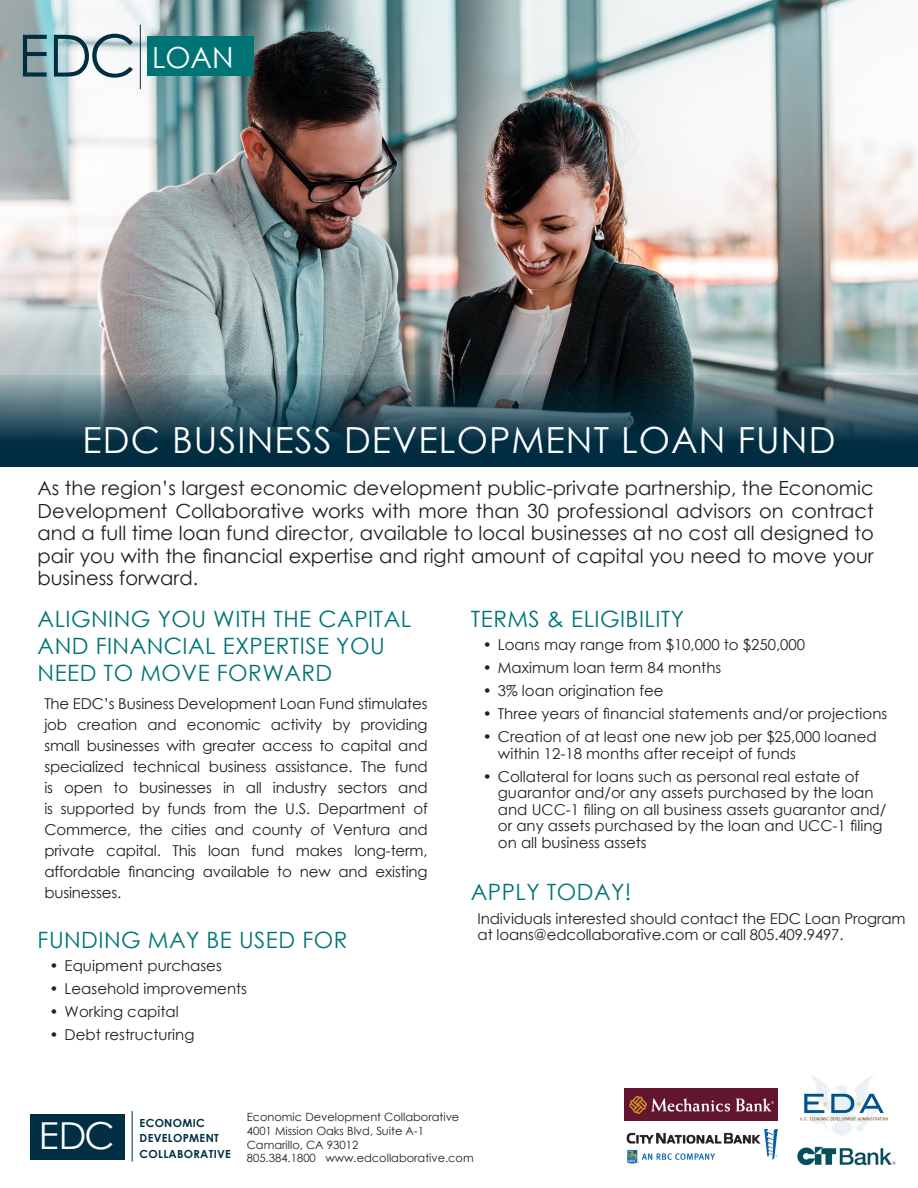
<style>
.page{position:relative;width:918px;height:1188px;background:#fff}
.page>*{position:absolute;margin:0;border:0;box-sizing:border-box;transform-origin:0 0}
.t1{font:37.2px "Century Gothic";color:#fff}
.t2{font:36px "Century Gothic";letter-spacing:.03em;color:#fff}
.t3{font:29.1px "Century Gothic";color:#fff}
.body{font:22.5px/27px "Century Gothic";letter-spacing:.02em;color:#007475}
.subhead{font:22.5px "Century Gothic";letter-spacing:.02em;color:#007475}
.body-2{font:19.5px/22.5px "Century Gothic";color:#231f20;text-align:justify}
.bullets{font:15px/16.5px "Century Gothic";color:#231f20}
.subhead-2{font:15px/21px "Century Gothic";letter-spacing:-.01em;color:#231f20;text-align:justify}
.body-3{font:15px/16.5px "Century Gothic";letter-spacing:-.01em;color:#231f20}
.t4{font:11.4px/13.6px "Century Gothic";color:#231f20}
.t5{font:700 11.1px/15.9px "Century Gothic";letter-spacing:.025em;color:#002f44}
.s1{font-size:58.2px;color:#002f44}
</style>
<div class="page">
<img style="left:0;top:0;width:918px;height:375px">
<svg style="left:0;top:375px;width:918px;height:92px;background:#2b4c59"></svg>
<div style="left:147px;top:36px;width:107px;height:40px;background:#007475"></div>
<hr style="left:140px;top:25px;width:1px;height:64px;background:#002f44">
<div style="left:30px;top:1114px;width:94px;height:45px;background:#002f44"></div>
<hr style="left:132px;top:1111px;width:1px;height:51px;background:#002f44">
<img style="left:797px;top:1146px;width:99px;height:20px">
<img style="left:626px;top:1130px;width:152px;height:34px">
<img style="left:800px;top:1075px;width:88px;height:62px">
<img style="left:624px;top:1088px;width:153px;height:32px">
<p class="t3" style="left:18px;top:37px;width:217px"><span class="s1">EDC</span> LOAN</p>
<p class="t2" style="left:83px;top:415px;width:754px">EDC BUSINESS DEVELOPMENT LOAN FUND</p>
<p class="body-2" style="left:38px;top:477px;width:838px">As the region’s largest economic development public-private partnership, the Economic Development Collaborative works with more than 30 professional advisors on contract and a full time loan fund director, available to local businesses at no cost all designed to pair you with the financial expertise and right amount of capital you need to move your business forward.</p>
<p class="body" style="left:38px;top:605px;width:375px">ALIGNING YOU WITH THE CAPITAL<br>AND FINANCIAL EXPERTISE YOU<br>NEED TO MOVE FORWARD</p>
<p class="subhead-2" style="left:44px;top:693px;width:385px">The EDC’s Business Development Loan Fund stimulates job creation and economic activity by providing small businesses with greater access to capital and specialized technical business assistance. The fund is open to businesses in all industry sectors and is supported by funds from the U.S. Department of Commerce, the cities and county of Ventura and private capital. This loan fund makes long-term, affordable financing available to new and existing businesses.</p>
<p class="subhead" style="left:38px;top:925px;width:311px">FUNDING MAY BE USED FOR</p>
<p class="bullets" style="left:50px;top:957px;width:174px">• Equipment purchases</p>
<p class="bullets" style="left:50px;top:980px;width:199px">• Leasehold improvements</p>
<p class="bullets" style="left:50px;top:1003px;width:131px">• Working capital</p>
<p class="bullets" style="left:50px;top:1026px;width:146px">• Debt restructuring</p>
<p class="subhead" style="left:471px;top:604px;width:215px">TERMS &amp; ELIGIBILITY</p>
<p class="bullets" style="left:483px;top:636px;width:324px">• Loans may range from $10,000 to $250,000</p>
<p class="bullets" style="left:483px;top:659px;width:240px">• Maximum loan term 84 months</p>
<p class="bullets" style="left:483px;top:682px;width:182px">• 3% loan origination fee</p>
<p class="bullets" style="left:483px;top:705px;width:406px">• Three years of financial statements and/or projections</p>
<p class="bullets" style="left:498px;top:728px;width:380px;text-indent:-15px">• Creation of at least one new job per $25,000 loaned within 12-18 months after receipt of funds</p>
<p class="bullets" style="left:498px;top:768px;width:390px;text-indent:-15px">• Collateral for loans such as personal real estate of guarantor and/or any assets purchased by the loan and UCC-1 filing on all business assets guarantor and/ or any assets purchased by the loan and UCC-1 filing on all business assets</p>
<p class="subhead" style="left:471px;top:876px;width:162px">APPLY TODAY!</p>
<p class="body-3" style="left:478px;top:910px;width:429px">Individuals interested should contact the EDC Loan Program at loans@edcollaborative.com or call 805.409.9497.</p>
<p class="t1" style="left:39px;top:1110px;width:77px">EDC</p>
<p class="t5" style="left:140px;top:1114px;width:81px">ECONOMIC<br>DEVELOPMENT</p>
<p class="t5" style="left:140px;top:1146px;width:93px">COLLABORATIVE</p>
<p class="t4" style="left:247px;top:1110px;width:214px">Economic Development Collaborative</p>
<p class="t4" style="left:247px;top:1124px;width:179px">4001 Mission Oaks Blvd, Suite A-1</p>
<p class="t4" style="left:247px;top:1137px;width:228px">Camarillo, CA 93012<br>805.384.1800 www.edcollaborative.com</p>
</div>
